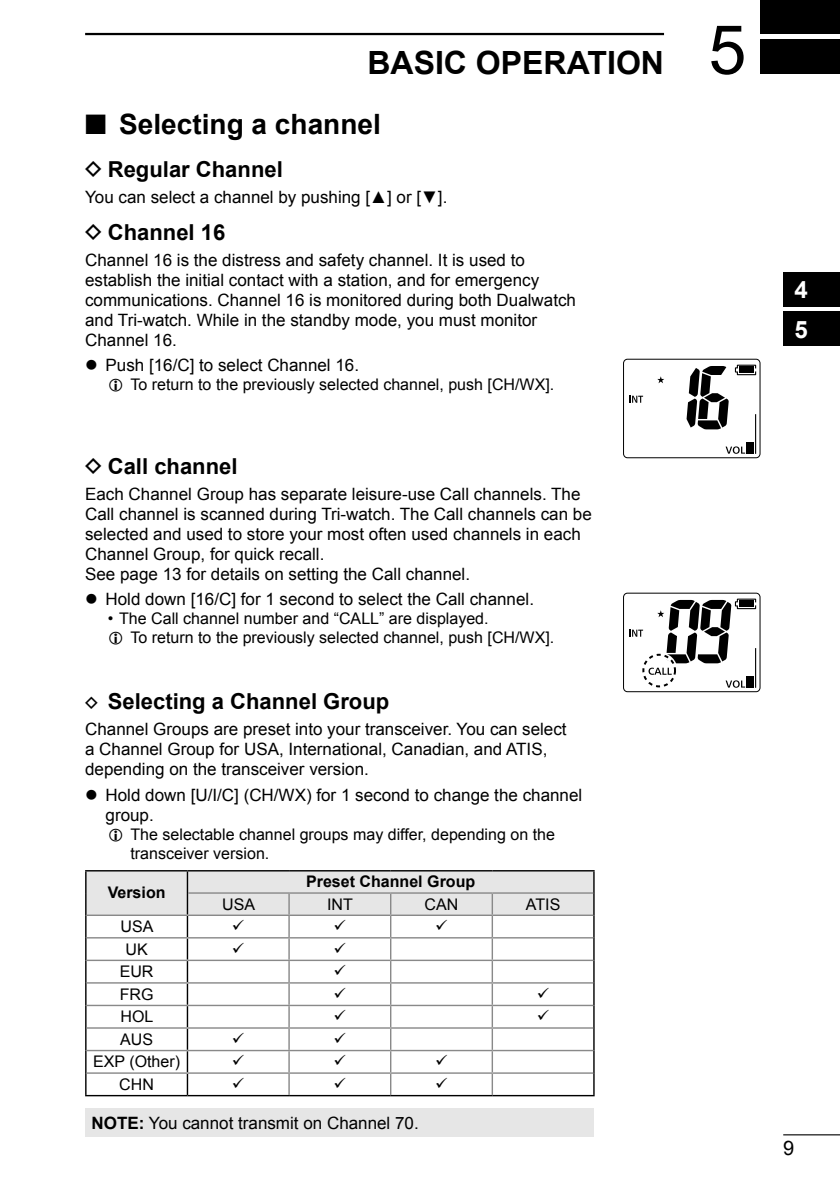
<style>
.page{position:relative;width:840px;height:1191px;background:#fff}
.page>*{position:absolute;margin:0;border:0;box-sizing:border-box;transform-origin:0 0}
.t1{font:700 32px "Arial";color:#000}
.t2{font:700 28px "Arial";color:#000}
.t3{font:700 24px/39.6px "Arial";color:#fff}
.t4{font:700 22px "Arial";color:#000}
.t5{font:20px "Arial";color:#000}
.t6{font:17px/20px "Arial";color:#000}
.t7{font:16px/19px "Arial";color:#000}
.t8{font:700 16px "Arial";color:#000}
.s1{font-weight:400;font-size:68px}
.s2{font-family:"Icom Product Font";font-weight:400}
.s3{font-family:"Icom Product Font";font-weight:400;font-size:17px}
.s4{font-weight:700}
</style>
<div class="page">
<hr style="left:782px;top:1134px;width:57px;height:1px;background:#000">
<div style="left:782px;top:272px;width:57px;height:34px;background:#000"></div>
<div style="left:782px;top:312px;width:57px;height:34px;background:#000"></div>
<hr style="left:85px;top:33px;width:578px;height:2px;background:#000">
<div style="left:760px;top:0;width:79px;height:34px;background:#000"></div>
<div style="left:760px;top:40px;width:79px;height:34px;background:#000"></div>
<div style="left:622px;top:359px;width:138px;height:99px;border:1px solid #000;border-radius:4px"></div>
<svg style="left:657px;top:376px;width:7px;height:7px"></svg>
<svg style="left:629px;top:396px;width:13px;height:7px"></svg>
<svg style="left:686px;top:365px;width:69px;height:89px"></svg>
<div style="left:622px;top:592px;width:138px;height:100px;border:1px solid #000;border-radius:4px"></div>
<svg style="left:629px;top:629px;width:13px;height:7px"></svg>
<svg style="left:648px;top:598px;width:107px;height:90px"></svg>
<div style="left:640px;top:652px;width:37px;height:37px;border:5px solid #fff;border-radius:50%"></div>
<div style="left:642px;top:654px;width:33px;height:33px;border:2px dashed #000;border-radius:50%"></div>
<hr style="left:85px;top:1095px;width:102px;height:1px;background:#000">
<hr style="left:187px;top:1095px;width:102px;height:1px;background:#000">
<hr style="left:289px;top:1095px;width:101px;height:1px;background:#000">
<hr style="left:390px;top:1095px;width:102px;height:1px;background:#000">
<hr style="left:492px;top:1095px;width:102px;height:1px;background:#000">
<div style="left:86px;top:1108px;width:507px;height:29px;background:#e6e6e6"></div>
<svg style="left:85px;top:870px;width:509px;height:225px"></svg>
<h1 class="t1" style="left:367px;top:41px;width:380px">BASIC OPERATION <span class="s1">5</span></h1>
<h2 class="t2" style="left:85px;top:105px;width:297px">■ Selecting a channel</h2>
<p class="t4" style="left:85px;top:154px;width:199px"><span class="s2">D</span> Regular Channel</p>
<p class="t6" style="left:85px;top:187px;width:363px">You can select a channel by pushing [▲] or [▼].</p>
<p class="t4" style="left:85px;top:217px;width:142px"><span class="s2">D</span> Channel 16</p>
<p class="t6" style="left:85px;top:250px;width:492px">Channel 16 is the distress and safety channel. It is used to establish the initial contact with a station, and for emergency communications. Channel 16 is monitored during both Dualwatch and Tri-watch. While in the standby mode, you must monitor Channel 16.</p>
<p class="t6" style="left:105px;top:355px;width:255px">Push [16/C] to select Channel 16.</p>
<p class="t7" style="left:130px;top:375px;width:425px">To return to the previously selected channel, push [CH/WX].</p>
<p class="t4" style="left:85px;top:451px;width:154px"><span class="s2">D</span> Call channel</p>
<p class="t6" style="left:85px;top:484px;width:508px">Each Channel Group has separate leisure-use Call channels. The Call channel is scanned during Tri-watch. The Call channels can be selected and used to store your most often used channels in each Channel Group, for quick recall.<br>See page 13 for details on setting the Call channel.</p>
<p class="t6" style="left:105px;top:589px;width:430px">Hold down [16/C] for 1 second to select the Call channel.</p>
<p class="t7" style="left:130px;top:609px;width:425px;text-indent:-23px">• The Call channel number and “CALL” are displayed.<br>To return to the previously selected channel, push [CH/WX].</p>
<p class="t4" style="left:85px;top:687px;width:305px"><span class="s3">D</span> Selecting a Channel Group</p>
<p class="t6" style="left:85px;top:719px;width:482px">Channel Groups are preset into your transceiver. You can select a Channel Group for USA, International, Canadian, and ATIS, depending on the transceiver version.</p>
<p class="t6" style="left:105px;top:785px;width:478px">Hold down [U/I/C] (CH/WX) for 1 second to change the channel group.</p>
<p class="t7" style="left:130px;top:824px;width:425px">The selectable channel groups may differ, depending on the transceiver version.</p>
<p class="t8" style="left:108px;top:882px;width:59px">Version</p>
<p class="t8" style="left:306px;top:871px;width:170px">Preset Channel Group</p>
<p class="t7" style="left:222px;top:894px;width:34px">USA</p>
<p class="t7" style="left:327px;top:894px;width:27px">INT</p>
<p class="t7" style="left:424px;top:894px;width:35px">CAN</p>
<p class="t7" style="left:525px;top:894px;width:36px">ATIS</p>
<p class="t7" style="left:120px;top:917px;width:34px">USA</p>
<p class="t7" style="left:125px;top:939px;width:24px">UK</p>
<p class="t7" style="left:120px;top:962px;width:35px">EUR</p>
<p class="t7" style="left:120px;top:984px;width:35px">FRG</p>
<p class="t7" style="left:120px;top:1007px;width:34px">HOL</p>
<p class="t7" style="left:120px;top:1029px;width:34px">AUS</p>
<p class="t7" style="left:93px;top:1052px;width:88px">EXP (Other)</p>
<p class="t7" style="left:119px;top:1074px;width:36px">CHN</p>
<p class="t6" style="left:91px;top:1112px;width:328px"><span class="s4">NOTE:</span> You cannot transmit on Channel 70.</p>
<h3 class="t3" style="left:794px;top:270px;width:15px">4<br>5</h3>
<p class="t5" style="left:782px;top:1134px;width:13px">9</p>
</div>
